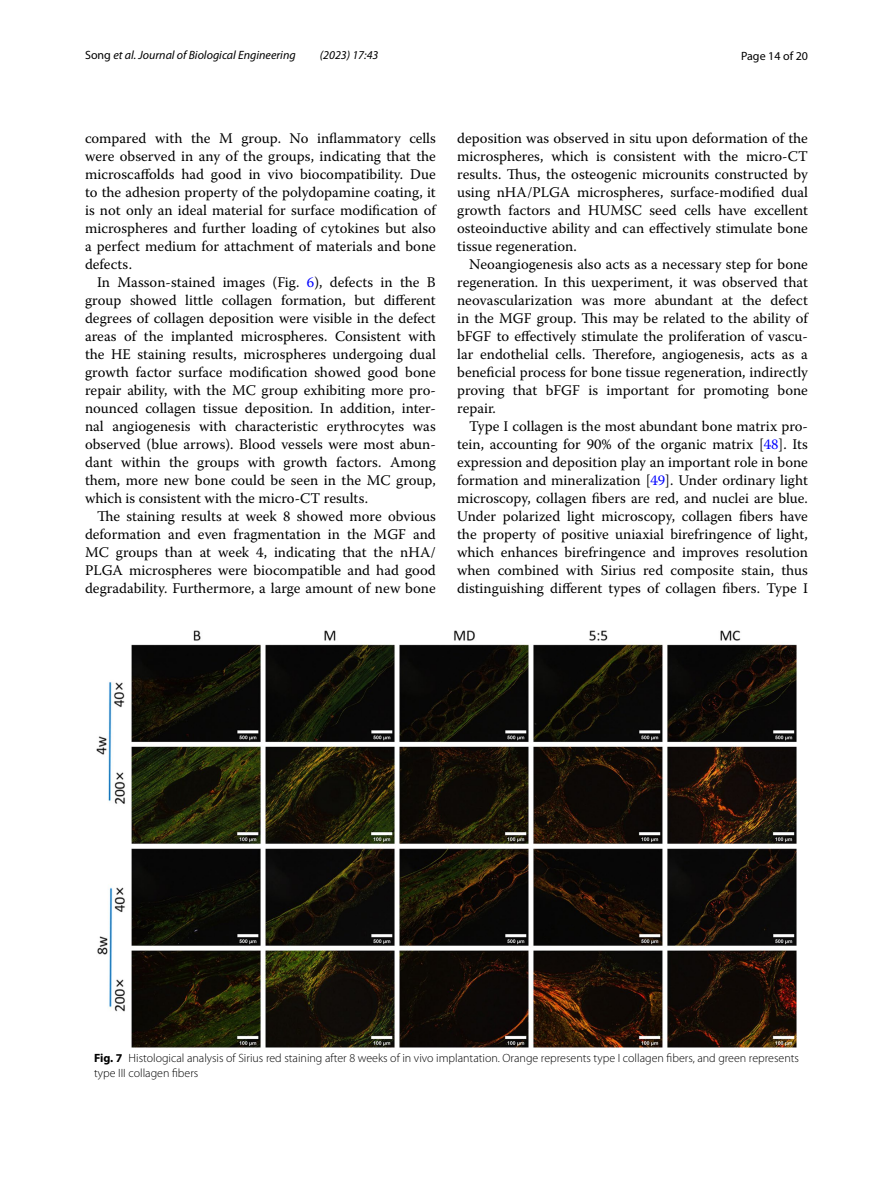
<style>
.page{position:relative;width:893px;height:1187px;background:#fff}
.page>*{position:absolute;margin:0;border:0;box-sizing:border-box;transform-origin:0 0}
.t1{font:14.7px/18px "Warnock Pro";color:#000;text-align:justify}
.t2{font:300 12px/15px "Myriad Pro";color:#000}
.t3{font:italic 12px "Myriad Pro";color:#000}
.t4{font:12px "Myriad Pro";color:#000}
.s1{font-style:normal}
.s2{color:#00f}
.s3{font-weight:700}
</style>
<div class="page">
<img style="left:96px;top:630px;width:701px;height:417px">
<p class="t3" style="left:85px;top:48px;width:212px"><span class="s1">Song</span> et al. Journal of Biological Engineering</p>
<p class="t3" style="left:320px;top:48px;width:60px">(2023) 17:43</p>
<p class="t4" style="left:741px;top:48px;width:68px">Page 14 of 20</p>
<p class="t1" style="left:85px;top:128px;width:352px">compared with the M group. No inflammatory cells were observed in any of the groups, indicating that the microscaffolds had good in vivo biocompatibility. Due to the adhesion property of the polydopamine coating, it is not only an ideal material for surface modification of microspheres and further loading of cytokines but also a perfect medium for attachment of materials and bone defects.</p>
<p class="t1" style="left:85px;top:272px;width:352px;text-indent:12px">In Masson-stained images (Fig. <span class="s2">6</span>), defects in the B group showed little collagen formation, but different degrees of collagen deposition were visible in the defect areas of the implanted microspheres. Consistent with the HE staining results, microspheres undergoing dual growth factor surface modification showed good bone repair ability, with the MC group exhibiting more pro&shy;nounced collagen tissue deposition. In addition, inter&shy;nal angiogenesis with characteristic erythrocytes was observed (blue arrows). Blood vessels were most abun&shy;dant within the groups with growth factors. Among them, more new bone could be seen in the MC group, which is consistent with the micro-CT results.</p>
<p class="t1" style="left:85px;top:506px;width:352px;text-indent:12px">The staining results at week 8 showed more obvious deformation and even fragmentation in the MGF and MC groups than at week 4, indicating that the nHA/ PLGA microspheres were biocompatible and had good degradability. Furthermore, a large amount of new bone</p>
<p class="t1" style="left:457px;top:128px;width:352px">deposition was observed in situ upon deformation of the microspheres, which is consistent with the micro-CT results. Thus, the osteogenic microunits constructed by using nHA/PLGA microspheres, surface-modified dual growth factors and HUMSC seed cells have excellent osteoinductive ability and can effectively stimulate bone tissue regeneration.</p>
<p class="t1" style="left:457px;top:254px;width:352px;text-indent:12px">Neoangiogenesis also acts as a necessary step for bone regeneration. In this uexperiment, it was observed that neovascularization was more abundant at the defect in the MGF group. This may be related to the ability of bFGF to effectively stimulate the proliferation of vascu&shy;lar endothelial cells. Therefore, angiogenesis, acts as a beneficial process for bone tissue regeneration, indirectly proving that bFGF is important for promoting bone repair.</p>
<p class="t1" style="left:457px;top:416px;width:352px;text-indent:12px">Type I collagen is the most abundant bone matrix pro&shy;tein, accounting for 90% of the organic matrix [<span class="s2">48</span>]. Its expression and deposition play an important role in bone formation and mineralization [<span class="s2">49</span>]. Under ordinary light microscopy, collagen fibers are red, and nuclei are blue.<br>Under polarized light microscopy, collagen fibers have the property of positive uniaxial birefringence of light, which enhances birefringence and improves resolution when combined with Sirius red composite stain, thus distinguishing different types of collagen fibers. Type I</p>
<p class="t2" style="left:94px;top:1050px;width:706px"><span class="s3">Fig. 7</span> Histological analysis of Sirius red staining after 8 weeks of in vivo implantation. Orange represents type I collagen fibers, and green represents type III collagen fibers</p>
</div>
